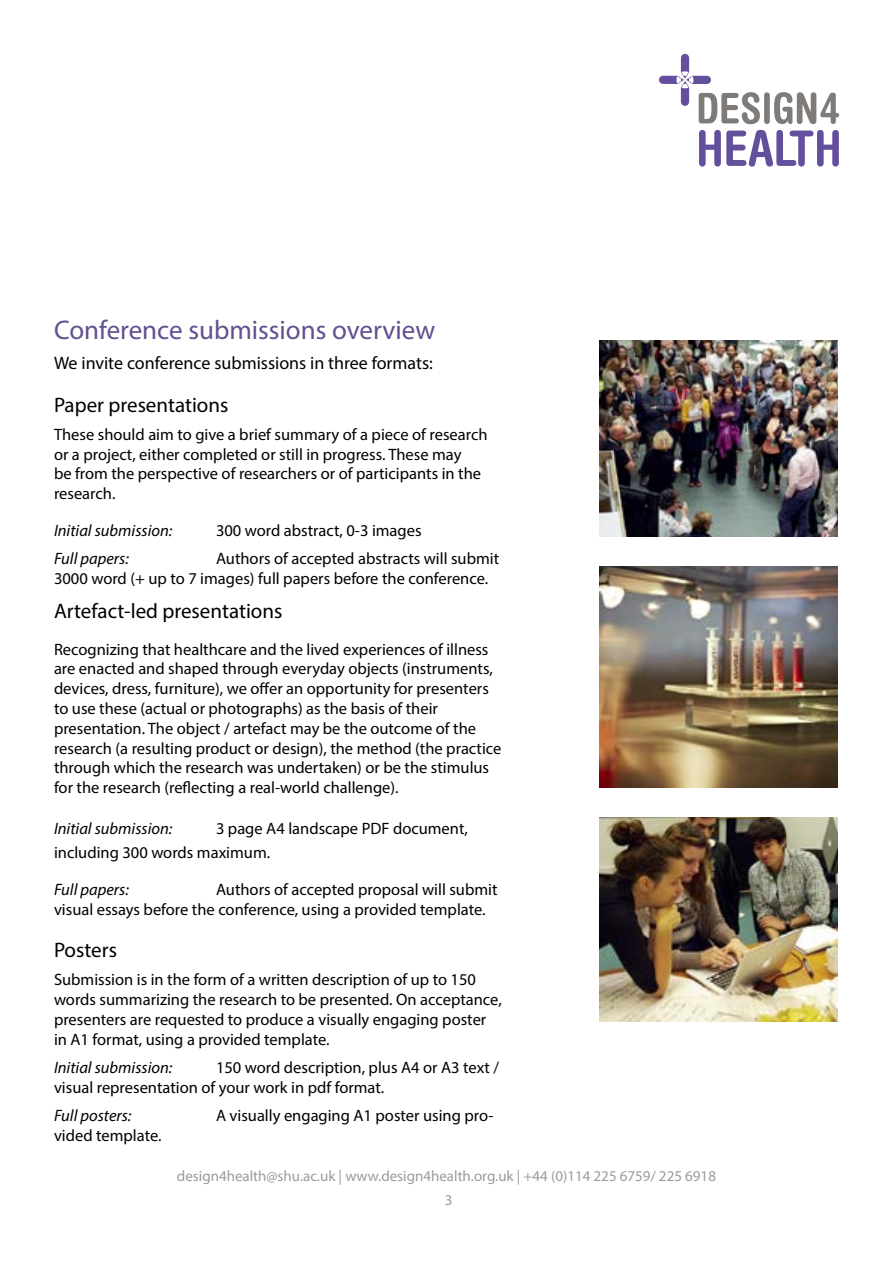
<style>
.page{position:relative;width:893px;height:1263px;background:#fff}
.page>*{position:absolute;margin:0;border:0;box-sizing:border-box;transform-origin:0 0}
.t1{font:27px "Myriad Pro";color:#624f90}
.t2{font:21px "Myriad Pro";color:#000}
.t3{font:18px "Myriad Pro";color:#000}
.t4{font:16.5px/19.8px "Myriad Pro";color:#000}
.t5{font:italic 16.5px "Myriad Pro";color:#000}
.t6{font:15px/24.5px "Myriad Pro";color:#9b9b9a;text-align:center}
</style>
<div class="page">
<div style="left:764px;top:92px;width:6px;height:32px;background:#7e7b79;border-radius:3px"></div>
<svg style="left:774px;top:92px;width:65px;height:32px"></svg>
<svg style="left:699px;top:130px;width:140px;height:37px"></svg>
<svg style="left:659px;top:54px;width:101px;height:70px"></svg>
<img style="left:600px;top:340px;width:238px;height:197px">
<img style="left:600px;top:817px;width:238px;height:204px">
<img style="left:600px;top:567px;width:238px;height:221px">
<h1 class="t1" style="left:54px;top:313px;width:383px">Conference submissions overview</h1>
<p class="t3" style="left:54px;top:352px;width:380px">We invite conference submissions in three formats:</p>
<p class="t2" style="left:54px;top:391px;width:176px">Paper presentations</p>
<p class="t4" style="left:54px;top:424px;width:435px">These should aim to give a brief summary of a piece of research or a project, either completed or still in progress. These may<br>be from the perspective of researchers or of participants in the research.</p>
<p class="t5" style="left:54px;top:520px;width:120px">Initial submission:</p>
<p class="t4" style="left:216px;top:520px;width:207px">300 word abstract, 0-3 images</p>
<p class="t5" style="left:54px;top:549px;width:76px">Full papers:</p>
<p class="t4" style="left:54px;top:549px;width:447px;text-indent:162px">Authors of accepted abstracts will submit<br>3000 word (+ up to 7 images) full papers before the conference.</p>
<p class="t2" style="left:54px;top:598px;width:230px">Artefact-led presentations</p>
<p class="t4" style="left:54px;top:639px;width:449px">Recognizing that healthcare and the lived experiences of illness are enacted and shaped through everyday objects (instruments, devices, dress, furniture), we offer an opportunity for presenters to use these (actual or photographs) as the basis of their presentation. The object / artefact may be the outcome of the research (a resulting product or design), the method (the practice through which the research was undertaken) or be the stimulus for the research (reflecting a real-world challenge).</p>
<p class="t5" style="left:54px;top:818px;width:120px">Initial submission:</p>
<p class="t4" style="left:54px;top:816px;width:415px;line-height:24px;text-indent:162px">3 page A4 landscape PDF document, including 300 words maximum.</p>
<p class="t5" style="left:54px;top:879px;width:76px">Full papers:</p>
<p class="t4" style="left:54px;top:879px;width:445px;text-indent:162px">Authors of accepted proposal will submit visual essays before the conference, using a provided template.</p>
<p class="t2" style="left:54px;top:937px;width:65px">Posters</p>
<p class="t4" style="left:54px;top:970px;width:449px">Submission is in the form of a written description of up to 150 words summarizing the research to be presented. On acceptance, presenters are requested to produce a visually engaging poster in A1 format, using a provided template.</p>
<p class="t5" style="left:54px;top:1057px;width:120px">Initial submission:</p>
<p class="t4" style="left:54px;top:1057px;width:447px;text-indent:162px">150 word description, plus A4 or A3 text / visual representation of your work in pdf format.</p>
<p class="t5" style="left:54px;top:1105px;width:79px">Full posters:</p>
<p class="t4" style="left:216px;top:1105px;width:279px">A visually engaging A1 poster using pro-</p>
<p class="t4" style="left:54px;top:1125px;width:109px">vided template.</p>
<p class="t6" style="left:177px;top:1163px;width:541px">design4health@shu.ac.uk | www.design4health.org.uk | +44 (0)114 225 6759/ 225 6918<br>3</p>
</div>
